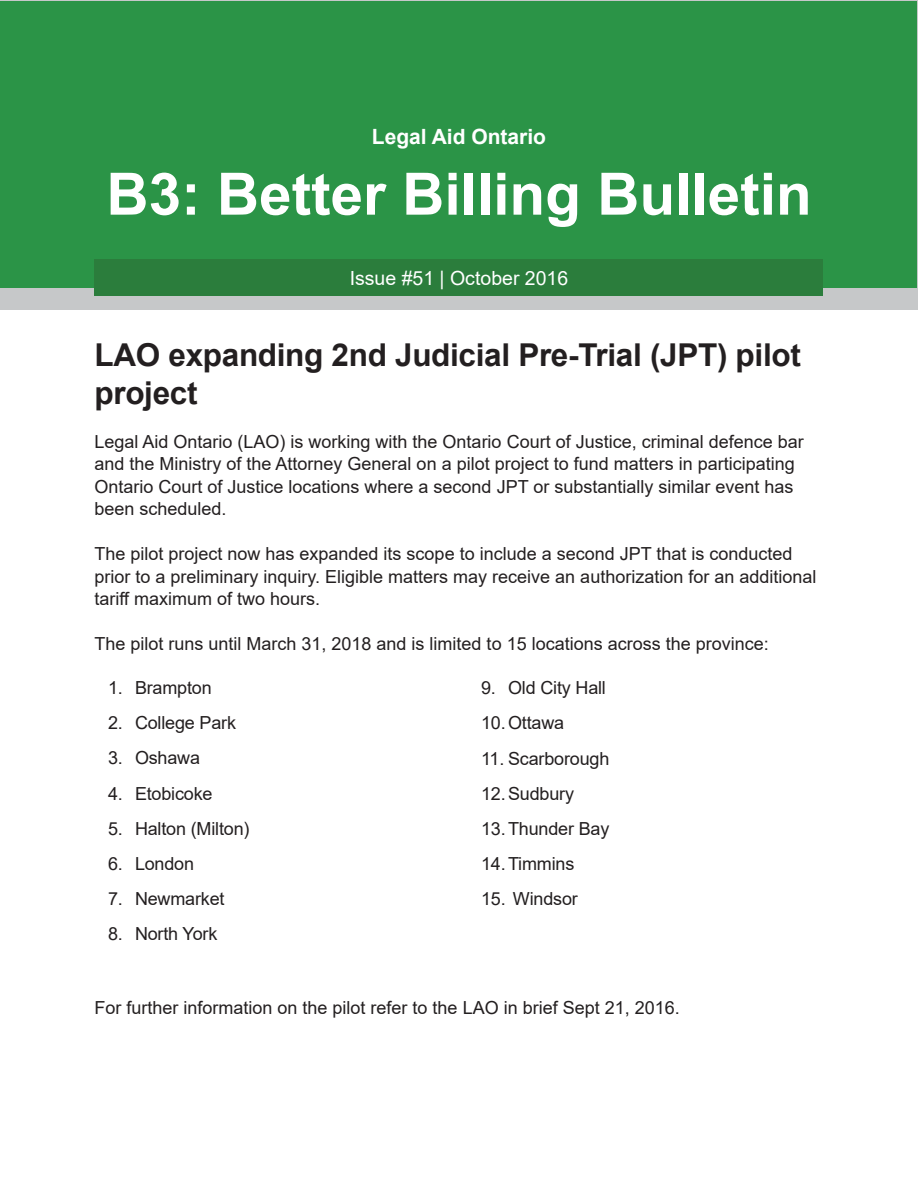
<style>
.page{position:relative;width:918px;height:1188px;background:#fff}
.page>*{position:absolute;margin:0;border:0;box-sizing:border-box;transform-origin:0 0}
.Heading_1__title_pag{font:700 58.5px "Arial";color:#fff}
.Heading_2{font:700 31.5px/37.8px "Arial";letter-spacing:-.01em;color:#231f20}
.Heading_1__title_pag-2{font:700 21px "Arial";color:#fff}
.t1{font:19.5px "Arial";color:#fff}
.t2{font:18px/22.5px "Arial";color:#231f20}
</style>
<div class="page">
<div style="left:0;top:0;width:918px;height:310px;background:#c6c8c9"></div>
<div style="left:1px;top:1px;width:916px;height:286px;background:#2b9447"></div>
<div style="left:94px;top:259px;width:730px;height:37px;background:#2b7d3c"></div>
<h1 class="Heading_1__title_pag-2" style="left:372px;top:122px;width:176px">Legal Aid Ontario</h1>
<h1 class="Heading_1__title_pag" style="left:106px;top:153px;width:707px">B3: Better Billing Bulletin</h1>
<p class="t1" style="left:350px;top:264px;width:220px">Issue #51 | October 2016</p>
<h2 class="Heading_2" style="left:94px;top:337px;width:708px">LAO expanding 2nd Judicial Pre-Trial (JPT) pilot project</h2>
<p class="t2" style="left:94px;top:430px;width:711px">Legal Aid Ontario (LAO) is working with the Ontario Court of Justice, criminal defence bar and the Ministry of the Attorney General on a pilot project to fund matters in participating Ontario Court of Justice locations where a second JPT or substantially similar event has been scheduled.</p>
<p class="t2" style="left:94px;top:542px;width:723px">The pilot project now has expanded its scope to include a second JPT that is conducted prior to a preliminary inquiry. Eligible matters may receive an authorization for an additional tariff maximum of two hours.</p>
<p class="t2" style="left:94px;top:632px;width:676px">The pilot runs until March 31, 2018 and is limited to 15 locations across the province:</p>
<p class="t2" style="left:108px;top:677px;width:105px">1. Brampton</p>
<p class="t2" style="left:108px;top:712px;width:130px">2. College Park</p>
<p class="t2" style="left:108px;top:747px;width:94px">3. Oshawa</p>
<p class="t2" style="left:108px;top:782px;width:106px">4. Etobicoke</p>
<p class="t2" style="left:108px;top:817px;width:143px">5. Halton (Milton)</p>
<p class="t2" style="left:108px;top:852px;width:88px">6. London</p>
<p class="t2" style="left:108px;top:887px;width:118px">7. Newmarket</p>
<p class="t2" style="left:108px;top:922px;width:111px">8. North York</p>
<p class="t2" style="left:481px;top:677px;width:126px">9. Old City Hall</p>
<p class="t2" style="left:481px;top:712px;width:85px">10.Ottawa</p>
<p class="t2" style="left:481px;top:747px;width:130px">11. Scarborough</p>
<p class="t2" style="left:481px;top:782px;width:94px">12.Sudbury</p>
<p class="t2" style="left:481px;top:817px;width:130px">13.Thunder Bay</p>
<p class="t2" style="left:481px;top:852px;width:95px">14.Timmins</p>
<p class="t2" style="left:481px;top:887px;width:98px">15. Windsor</p>
<p class="t2" style="left:94px;top:996px;width:587px">For further information on the pilot refer to the LAO in brief Sept 21, 2016.</p>
</div>
